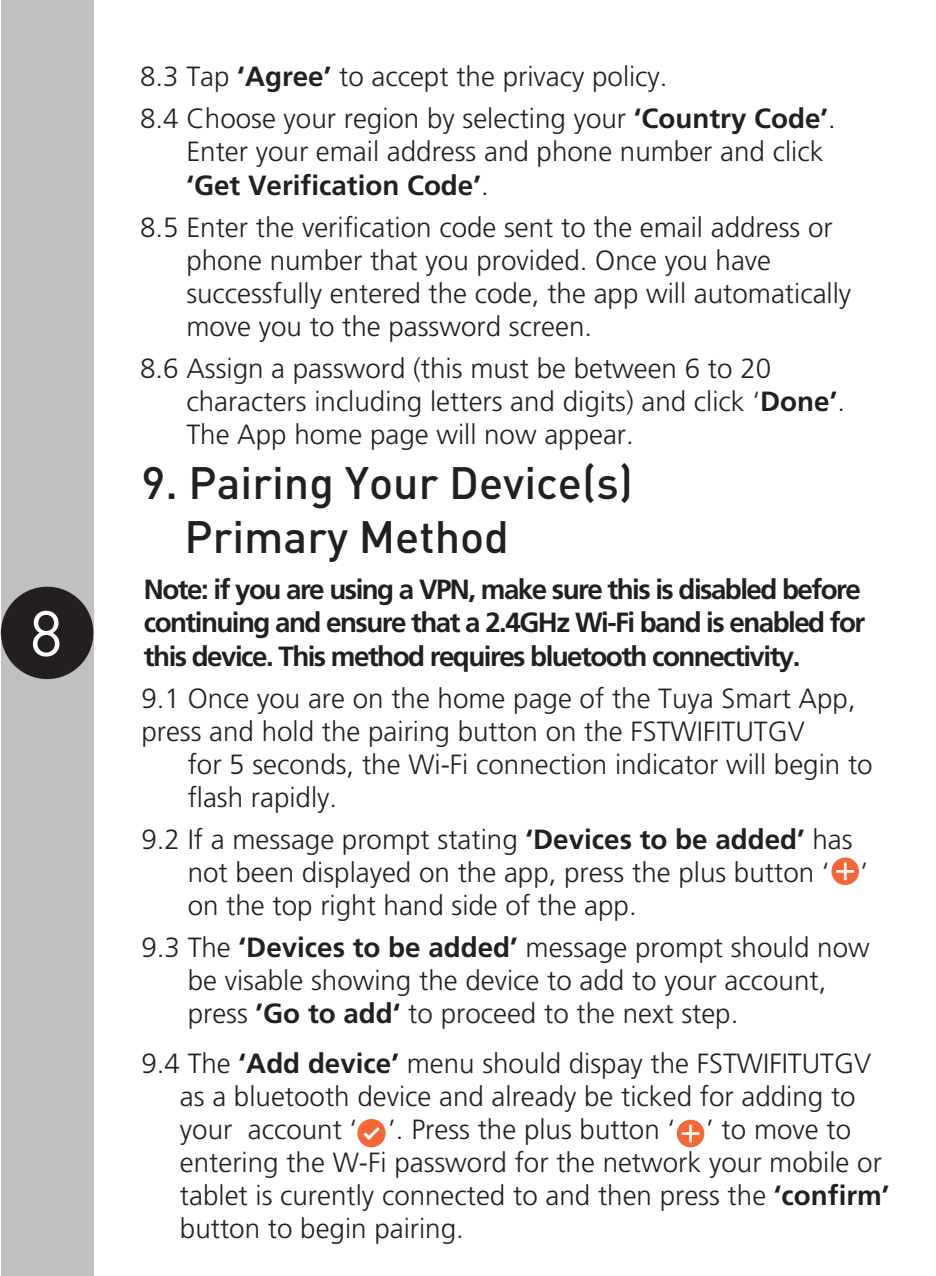
<style>
.page{position:relative;width:936px;height:1276px;background:#fff}
.page>*{position:absolute;margin:0;border:0;box-sizing:border-box;transform-origin:0 0}
.t1{font:63.3px "DINOT";color:#fff}
.t2{font:500 44.7px/53.7px "DINOT";color:#241f1f}
.t3{font:27.6px/33px "Frutiger LT 45 Lt";color:#241f1f}
.t4{font:27.6px/33.3px "Frutiger LT 65 Bd";letter-spacing:-.055em;color:#241f1f}
.t5{font:27.6px "Frutiger LT 65 Bd";color:#241f1f}
.s1{font-family:"Frutiger LT 65 Bd"}
.s2{font-family:"Frutiger LT 45 Lt"}
</style>
<div class="page">
<div style="left:1px;top:0;width:92px;height:1276px;background:#c0bfc1"></div>
<div style="left:1px;top:587px;width:92px;height:92px;background:#241f1f;border-radius:50%"></div>
<div style="left:831px;top:857px;width:27px;height:28px;background:#f66637;border-radius:50%"></div>
<svg style="left:836px;top:862px;width:18px;height:18px"></svg>
<div style="left:357px;top:1119px;width:28px;height:28px;background:#f66637;border-radius:50%"></div>
<svg style="left:363px;top:1127px;width:17px;height:13px"></svg>
<svg style="left:676px;top:1119px;width:28px;height:28px"></svg>
<svg style="left:681px;top:1124px;width:18px;height:18px"></svg>
<h1 class="t1" style="left:30px;top:593px;width:35px">38</h1>
<p class="t3" style="left:140px;top:56px;width:697px;line-height:42px">8.3 Tap <span class="s1">‘Agree’</span> to accept the privacy policy.<br>8.4 Choose your region by selecting your <span class="s1">‘Country Code’</span>.</p>
<p class="t3" style="left:186px;top:136px;width:638px">Enter your email address and phone number and click</p>
<p class="t5" style="left:186px;top:169px;width:304px">‘Get Verification Code’<span class="s2">.</span></p>
<p class="t3" style="left:186px;top:211px;width:666px;text-indent:-46px">8.5 Enter the verification code sent to the email address or phone number that you provided. Once you have successfully entered the code, the app will automatically move you to the password screen.</p>
<p class="t3" style="left:186px;top:352px;width:660px;text-indent:-46px">8.6 Assign a password (this must be between 6 to 20 characters including letters and digits) and click ‘<span class="s1">Done’</span>.<br>The App home page will now appear.</p>
<h2 class="t2" style="left:184px;top:455px;width:450px;text-indent:-43px">9. Pairing Your Device(s)<br>Primary Method</h2>
<p class="t4" style="left:144px;top:573px;width:723px">Note: if you are using a VPN, make sure this is disabled before continuing and ensure that a 2.4GHz Wi-Fi band is enabled for this device. This method requires bluetooth connectivity.</p>
<p class="t3" style="left:141px;top:682px;width:715px">9.1 Once you are on the home page of the Tuya Smart App, press and hold the pairing button on the FSTWIFITUTGV</p>
<p class="t3" style="left:188px;top:748px;width:686px">for 5 seconds, the Wi-Fi connection indicator will begin to flash rapidly.</p>
<p class="t3" style="left:188px;top:823px;width:682px;text-indent:-46px">9.2 If a message prompt stating <span class="s1">‘Devices to be added’</span> has not been displayed on the app, press the plus button ‘ ’ on the top right hand side of the app.</p>
<p class="t3" style="left:188px;top:931px;width:683px;text-indent:-46px">9.3 The <span class="s1">‘Devices to be added’</span> message prompt should now be visable showing the device to add to your account, press <span class="s1">’Go to add‘</span> to proceed to the next step.</p>
<p class="t3" style="left:180px;top:1047px;width:711px;text-indent:-39px">9.4 The <span class="s1">‘Add device’</span> menu should dispay the FSTWIFITUTGV as a bluetooth device and already be ticked for adding to your account ‘ ’. Press the plus button ‘ ’ to move to entering the W-Fi password for the network your mobile or tablet is curently connected to and then press the <span class="s1">‘confirm’ </span>button to begin pairing.</p>
</div>
